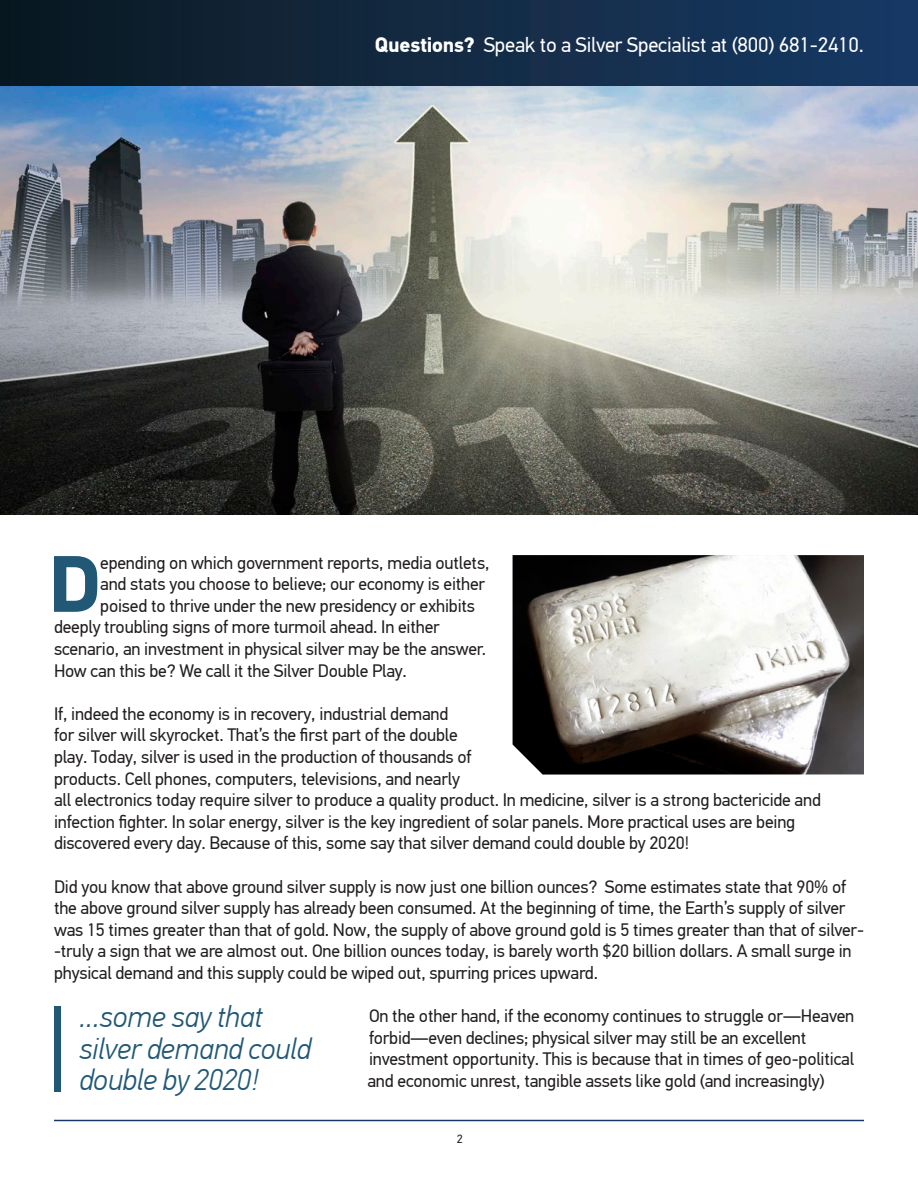
<style>
.page{position:relative;width:918px;height:1188px;background:#fff}
.page>*{position:absolute;margin:0;border:0;box-sizing:border-box;transform-origin:0 0}
.t1{font:700 80.1px "PF Din Text Pro";color:#215876}
.t2{font:italic 300 30px "PF Din Text Pro";letter-spacing:-.01em;color:#215876}
.t3{font:21px "PF Din Text Pro";letter-spacing:-.01em;color:#fff}
.t4{font:18px/21.6px "PF Din Text Pro";letter-spacing:-.01em;color:#231f20}
.t5{font:12px "PF Din Text Pro";color:#231f20}
.s1{font-weight:700}
</style>
<div class="page">
<div style="left:0;top:0;width:918px;height:86px;background:linear-gradient(to right,#0c1921,#183a65)"></div>
<hr style="left:54px;top:1120px;width:810px;height:1px;background:#173866">
<img style="left:0;top:86px;width:918px;height:428px">
<img style="left:513px;top:555px;width:351px;height:219px">
<div style="left:54px;top:1006px;width:6px;height:86px;background:#215876"></div>
<p class="t3" style="left:375px;top:32px;width:491px"><span class="s1">Questions?</span> Speak to a Silver Specialist at (800) 681-2410.</p>
<p class="t1" style="left:48px;top:535px;width:54px">D</p>
<p class="t4" style="left:100px;top:552px;width:391px">epending on which government reports, media outlets,</p>
<p class="t4" style="left:100px;top:573px;width:387px">and stats you choose to believe; our economy is either</p>
<p class="t4" style="left:100px;top:595px;width:376px">poised to thrive under the new presidency or exhibits</p>
<p class="t4" style="left:54px;top:617px;width:387px">deeply troubling signs of more turmoil ahead. In either</p>
<p class="t4" style="left:54px;top:638px;width:434px">scenario, an investment in physical silver may be the answer.</p>
<p class="t4" style="left:54px;top:660px;width:354px">How can this be? We call it the Silver Double Play.</p>
<p class="t4" style="left:54px;top:703px;width:768px">If, indeed the economy is in recovery, industrial demand<br>for silver will skyrocket. That’s the first part of the double<br>play. Today, silver is used in the production of thousands of<br>products. Cell phones, computers, televisions, and nearly<br>all electronics today require silver to produce a quality product. In medicine, silver is a strong bactericide and infection fighter. In solar energy, silver is the key ingredient of solar panels. More practical uses are being discovered every day. Because of this, some say that silver demand could double by 2020!</p>
<p class="t4" style="left:54px;top:876px;width:812px">Did you know that above ground silver supply is now just one billion ounces? Some estimates state that 90% of the above ground silver supply has already been consumed. At the beginning of time, the Earth’s supply of silver was 15 times greater than that of gold. Now, the supply of above ground gold is 5 times greater than that of silver--truly a sign that we are almost out. One billion ounces today, is barely worth $20 billion dollars. A small surge in physical demand and this supply could be wiped out, spurring prices upward.</p>
<p class="t4" style="left:368px;top:1005px;width:488px">On the other hand, if the economy continues to struggle or—Heaven forbid—even declines; physical silver may still be an excellent investment opportunity. This is because that in times of geo-political and economic unrest, tangible assets like gold (and increasingly)</p>
<p class="t2" style="left:80px;top:1000px;width:184px">…some say that</p>
<p class="t2" style="left:80px;top:1031px;width:233px">silver demand could</p>
<p class="t2" style="left:80px;top:1063px;width:180px">double by 2020!</p>
<p class="t5" style="left:457px;top:1132px;width:7px">2</p>
</div>
